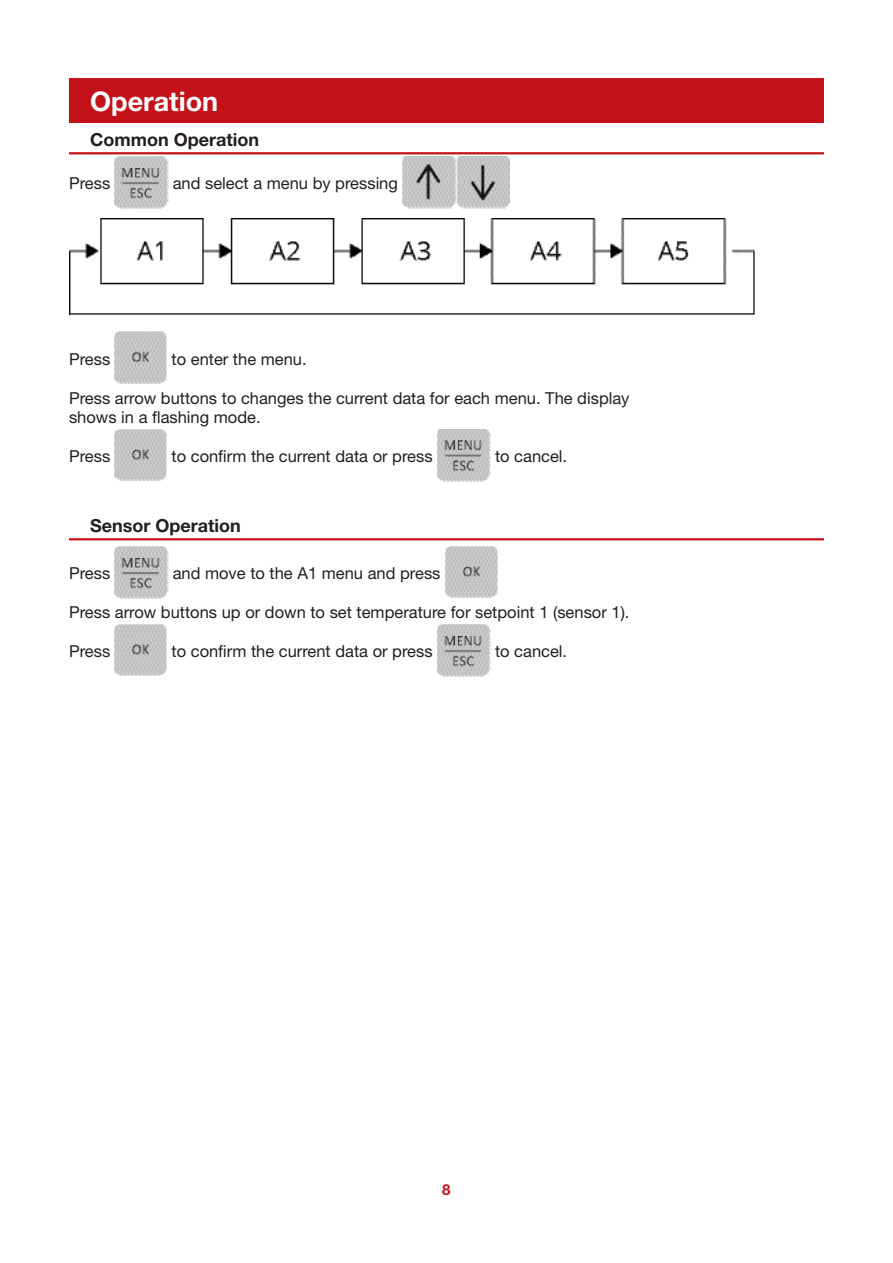
<style>
.page{position:relative;width:893px;height:1263px;background:#fff}
.page>*{position:absolute;margin:0;border:0;box-sizing:border-box;transform-origin:0 0}
.t1{font:700 27px "Helvetica Neue LT Std";color:#fff}
.t2{font:700 18px "Helvetica Neue LT Std";color:#231f20}
.t3{font:16.5px/19.5px "Helvetica Neue LT Std";color:#231f20}
.t4{font:700 15px "Helvetica Neue LT Std";color:#c4121a}
</style>
<div class="page">
<div style="left:69px;top:78px;width:755px;height:45px;background:#c4121a"></div>
<hr style="left:69px;top:152px;width:755px;height:2px;background:#c4121a">
<hr style="left:69px;top:538px;width:755px;height:2px;background:#c4121a">
<img style="left:115px;top:156px;width:53px;height:53px">
<img style="left:457px;top:156px;width:53px;height:52px">
<img style="left:403px;top:156px;width:52px;height:52px">
<img style="left:115px;top:332px;width:52px;height:52px">
<img style="left:115px;top:429px;width:52px;height:52px">
<img style="left:437px;top:429px;width:53px;height:52px">
<img style="left:115px;top:546px;width:53px;height:53px">
<img style="left:445px;top:546px;width:52px;height:52px">
<img style="left:115px;top:624px;width:52px;height:52px">
<img style="left:437px;top:624px;width:53px;height:52px">
<img style="left:69px;top:219px;width:686px;height:96px">
<h1 class="t1" style="left:90px;top:84px;width:129px">Operation</h1>
<p class="t2" style="left:90px;top:128px;width:170px">Common Operation</p>
<p class="t3" style="left:69px;top:173px;width:43px">Press</p>
<p class="t3" style="left:173px;top:173px;width:227px">and select a menu by pressing</p>
<p class="t3" style="left:69px;top:349px;width:43px">Press</p>
<p class="t3" style="left:172px;top:349px;width:137px">to enter the menu.</p>
<p class="t3" style="left:69px;top:388px;width:562px">Press arrow buttons to changes the current data for each menu. The display shows in a flashing mode.</p>
<p class="t3" style="left:69px;top:446px;width:43px">Press</p>
<p class="t3" style="left:172px;top:446px;width:263px">to confirm the current data or press</p>
<p class="t3" style="left:495px;top:446px;width:74px">to cancel.</p>
<p class="t2" style="left:90px;top:514px;width:152px">Sensor Operation</p>
<p class="t3" style="left:69px;top:563px;width:43px">Press</p>
<p class="t3" style="left:173px;top:563px;width:269px">and move to the A1 menu and press</p>
<p class="t3" style="left:69px;top:602px;width:562px">Press arrow buttons up or down to set temperature for setpoint 1 (sensor 1).</p>
<p class="t3" style="left:69px;top:641px;width:43px">Press</p>
<p class="t3" style="left:172px;top:641px;width:263px">to confirm the current data or press</p>
<p class="t3" style="left:495px;top:641px;width:74px">to cancel.</p>
<p class="t4" style="left:442px;top:1180px;width:10px">8</p>
</div>
